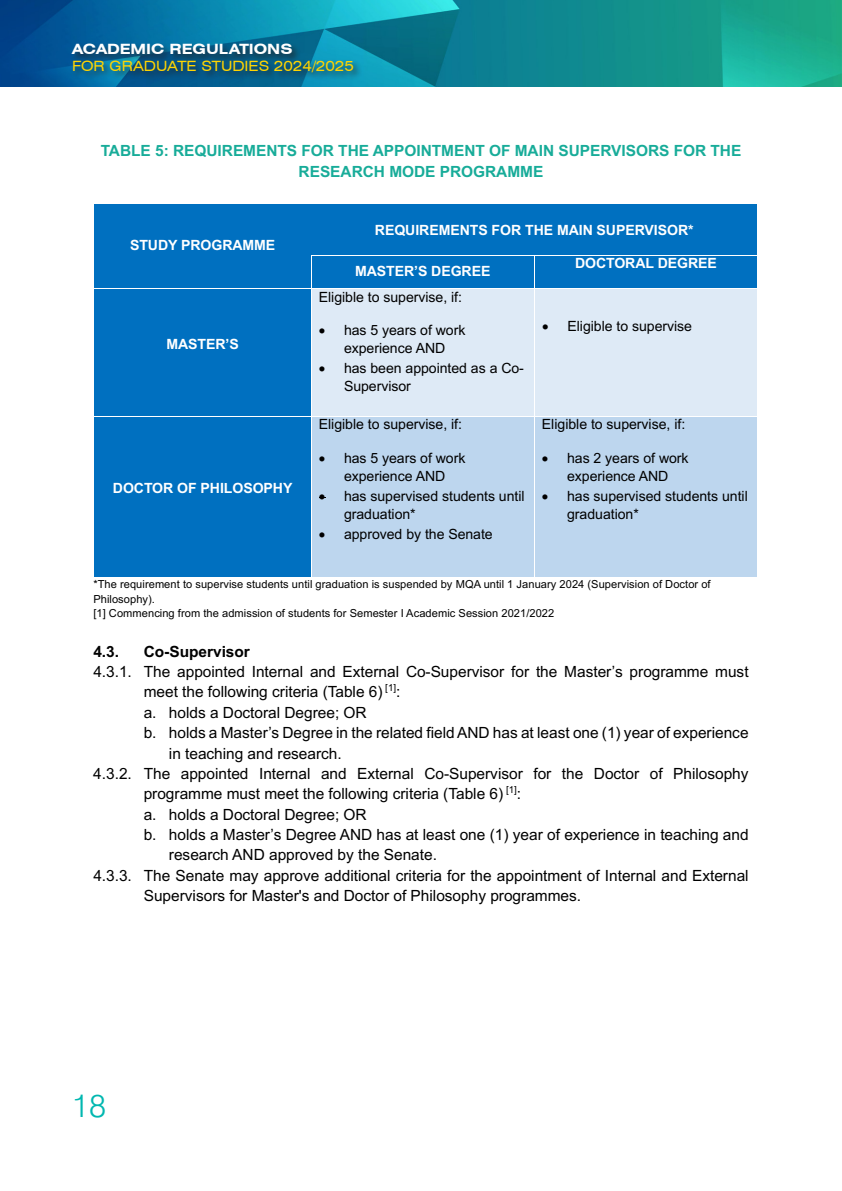
<style>
.page{position:relative;width:842px;height:1191px;background:#fff}
.page>*{position:absolute;margin:0;border:0;box-sizing:border-box;transform-origin:0 0}
.t1{font:300 32px "Swiss 721";color:#00b7b0}
.t2{font:15.4px "Arial";color:#000}
.t3{font:700 15.4px/20.4px "Arial";color:#18ac99;text-align:center}
.t4{font:700 15.4px "Arial";color:#000}
.t5{font:14.2px/18.4px "Arial";letter-spacing:-.005em;color:#000;text-align:center}
.t6{font:700 14.2px "Arial";letter-spacing:-.005em;color:#fff}
.t7{font:expanded 14.2px "Swiss 721 BT";color:#ffd401}
.t8{font:700 expanded 14.2px "Swiss 721 BT";color:#fff}
.t9{font:11px/14.8px "Arial";letter-spacing:.005em;color:#000}
</style>
<div class="page">
<img style="left:0;top:0;width:842px;height:87px">
<div style="left:70px;top:43px;width:293px;height:39px;background:#231f20;opacity:.75"></div>
<div style="left:94px;top:204px;width:217px;height:84px;background:#0070c0"></div>
<div style="left:311px;top:204px;width:446px;height:51px;background:#0070c0"></div>
<div style="left:311px;top:255px;width:223px;height:33px;background:#0070c0"></div>
<div style="left:535px;top:255px;width:222px;height:33px;background:#0070c0"></div>
<hr style="left:311px;top:255px;width:223px;height:1px;background:#fff">
<hr style="left:535px;top:255px;width:222px;height:1px;background:#fff">
<hr style="left:311px;top:255px;width:1px;height:33px;background:#fff">
<div style="left:94px;top:289px;width:217px;height:127px;background:#0070c0"></div>
<div style="left:311px;top:289px;width:223px;height:127px;background:#deeaf6"></div>
<div style="left:535px;top:289px;width:222px;height:127px;background:#deeaf6"></div>
<hr style="left:311px;top:289px;width:1px;height:127px;background:#fff">
<div style="left:94px;top:416px;width:217px;height:160px;background:#0070c0"></div>
<div style="left:311px;top:416px;width:223px;height:160px;background:#bdd6ee"></div>
<div style="left:535px;top:416px;width:222px;height:160px;background:#bdd6ee"></div>
<hr style="left:94px;top:416px;width:217px;height:1px;background:#fff">
<hr style="left:311px;top:416px;width:223px;height:1px;background:#fff">
<hr style="left:535px;top:416px;width:222px;height:1px;background:#fff">
<hr style="left:311px;top:416px;width:1px;height:160px;background:#fff">
<p class="t8" style="left:72px;top:41px;width:222px">ACADEMIC REGULATIONS</p>
<p class="t7" style="left:72px;top:58px;width:283px">FOR GRADUATE STUDIES 2024/2025</p>
<p class="t3" style="left:101px;top:141px;width:642px">TABLE 5: REQUIREMENTS FOR THE APPOINTMENT OF MAIN SUPERVISORS FOR THE<br>RESEARCH MODE PROGRAMME</p>
<p class="t6" style="left:130px;top:235px;width:147px">STUDY PROGRAMME</p>
<p class="t6" style="left:166px;top:334px;width:74px">MASTER’S</p>
<p class="t6" style="left:113px;top:478px;width:181px">DOCTOR OF PHILOSOPHY</p>
<p class="t6" style="left:375px;top:220px;width:320px">REQUIREMENTS FOR THE MAIN SUPERVISOR*</p>
<p class="t6" style="left:355px;top:260px;width:137px">MASTER’S DEGREE</p>
<p class="t6" style="left:575px;top:253px;width:143px">DOCTORAL DEGREE</p>
<p class="t5" style="left:319px;top:287px;width:145px">Eligible to supervise, if:</p>
<p class="t5" style="left:319px;top:321px;width:148px">• has 5 years of work experience AND</p>
<p class="t5" style="left:344px;top:359px;width:181px;text-align:left;text-indent:-25px">• has been appointed as a Co-<br>Supervisor</p>
<p class="t5" style="left:319px;top:415px;width:145px">Eligible to supervise, if:</p>
<p class="t5" style="left:319px;top:448px;width:148px">• has 5 years of work experience AND</p>
<p class="t5" style="left:344px;top:486px;width:182px;text-align:left;text-indent:-25px">• has supervised students until graduation*</p>
<p class="t5" style="left:319px;top:524px;width:175px">• approved by the Senate</p>
<p class="t5" style="left:542px;top:317px;width:151px">• Eligible to supervise</p>
<p class="t5" style="left:542px;top:415px;width:145px">Eligible to supervise, if:</p>
<p class="t5" style="left:542px;top:448px;width:148px">• has 2 years of work experience AND</p>
<p class="t5" style="left:567px;top:486px;width:182px;text-align:left;text-indent:-25px">• has supervised students until graduation*</p>
<p class="t9" style="left:93px;top:576px;width:619px">*The requirement to supervise students until graduation is suspended by MQA until 1 January 2024 (Supervision of Doctor of<br>Philosophy).<br>[1] Commencing from the admission of students for Semester I Academic Session 2021/2022</p>
<p class="t4" style="left:93px;top:640px;width:27px">4.3.</p>
<p class="t4" style="left:144px;top:640px;width:108px">Co-Supervisor</p>
<p class="t2" style="left:93px;top:661px;width:657px">4.3.1. The appointed Internal and External Co-Supervisor for the Master’s programme must</p>
<p class="t2" style="left:144px;top:681px;width:258px">meet the following criteria (Table 6) <sup>[1]</sup>:</p>
<p class="t2" style="left:144px;top:702px;width:224px">a. holds a Doctoral Degree; OR</p>
<p class="t2" style="left:144px;top:722px;width:606px">b. holds a Master’s Degree in the related field AND has at least one (1) year of experience</p>
<p class="t2" style="left:169px;top:742px;width:174px">in teaching and research.</p>
<p class="t2" style="left:93px;top:763px;width:657px">4.3.2. The appointed Internal and External Co-Supervisor for the Doctor of Philosophy</p>
<p class="t2" style="left:144px;top:783px;width:379px">programme must meet the following criteria (Table 6) <sup>[1]</sup>:</p>
<p class="t2" style="left:144px;top:803px;width:224px">a. holds a Doctoral Degree; OR</p>
<p class="t2" style="left:144px;top:824px;width:606px">b. holds a Master’s Degree AND has at least one (1) year of experience in teaching and</p>
<p class="t2" style="left:169px;top:844px;width:269px">research AND approved by the Senate.</p>
<p class="t2" style="left:93px;top:865px;width:657px">4.3.3. The Senate may approve additional criteria for the appointment of Internal and External</p>
<p class="t2" style="left:144px;top:885px;width:439px">Supervisors for Master's and Doctor of Philosophy programmes.</p>
<h1 class="t1" style="left:72px;top:1086px;width:36px">18</h1>
</div>
